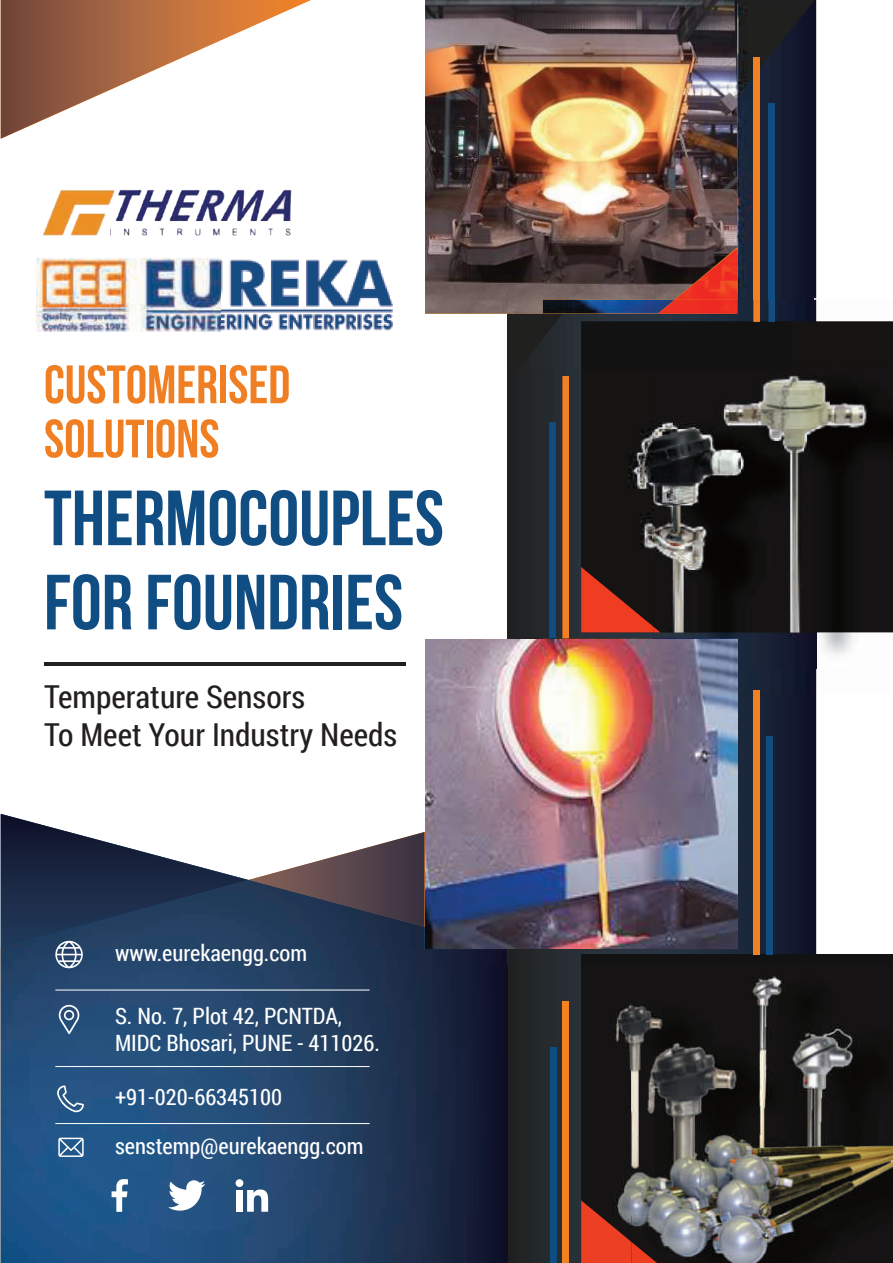
<style>
.page{position:relative;width:893px;height:1263px;background:#fff}
.page>*{position:absolute;margin:0;border:0;box-sizing:border-box;transform-origin:0 0}
.t1{font:700 78px/84.2px "Bebas Neue";color:#0f4d83}
.t2{font:54px/54.2px "Bebas Neue";color:#ef7f22}
.t3{font:31.65px/38px "Roboto Condensed";color:#231f20}
.t4{font:22.5px/27px "Roboto Condensed";color:#fff}
</style>
<div class="page">
<img style="left:812px;top:0;width:4px;height:955px">
<img style="left:508px;top:3px;width:306px;height:962px">
<div style="left:581px;top:955px;width:312px;height:308px;background:#131212"></div>
<hr style="left:44px;top:663px;width:361px;height:3px;background:#231f20">
<img style="left:518px;top:29px;width:274px;height:340px">
<img style="left:425px;top:0;width:312px;height:314px">
<div style="left:754px;top:58px;width:6px;height:264px;background:#f38021"></div>
<div style="left:769px;top:104px;width:6px;height:218px;background:#0f4d83"></div>
<div style="left:766px;top:737px;width:6px;height:218px;background:#0f4d83"></div>
<div style="left:754px;top:690px;width:6px;height:264px;background:#f38021"></div>
<img style="left:737px;top:248px;width:1px;height:52px">
<img style="left:675px;top:248px;width:62px;height:52px">
<img style="left:1px;top:814px;width:247px;height:66px">
<img style="left:248px;top:832px;width:176px;height:48px">
<img style="left:1px;top:880px;width:507px;height:383px">
<img style="left:425px;top:949px;width:83px;height:1px">
<img style="left:1px;top:0;width:216px;height:139px">
<img style="left:217px;top:0;width:93px;height:42px">
<svg style="left:55px;top:941px;width:28px;height:27px"></svg>
<svg style="left:59px;top:1005px;width:20px;height:29px"></svg>
<svg style="left:57px;top:1085px;width:27px;height:27px"></svg>
<svg style="left:58px;top:1138px;width:26px;height:19px"></svg>
<svg style="left:112px;top:1179px;width:16px;height:33px"></svg>
<svg style="left:247px;top:1189px;width:21px;height:23px"></svg>
<div style="left:236px;top:1190px;width:7px;height:22px;background:#fff"></div>
<div style="left:236px;top:1179px;width:7px;height:8px;background:#fff;border-radius:50%"></div>
<svg style="left:168px;top:1180px;width:37px;height:30px"></svg>
<img style="left:543px;top:300px;width:274px;height:394px">
<div style="left:581px;top:321px;width:312px;height:246px;background:#151413"></div>
<img style="left:543px;top:300px;width:249px;height:69px">
<div style="left:581px;top:321px;width:211px;height:48px;background:#131212"></div>
<img style="left:543px;top:300px;width:115px;height:14px">
<img style="left:754px;top:300px;width:6px;height:22px">
<img style="left:769px;top:300px;width:6px;height:22px">
<img style="left:549px;top:422px;width:7px;height:217px">
<div style="left:563px;top:376px;width:6px;height:263px;background:#f38021"></div>
<svg style="left:754px;top:690px;width:6px;height:4px"></svg>
<img style="left:658px;top:300px;width:79px;height:14px">
<img style="left:581px;top:567px;width:73px;height:65px">
<img style="left:654px;top:367px;width:239px;height:302px">
<img style="left:654px;top:638px;width:83px;height:1px">
<img style="left:654px;top:367px;width:138px;height:2px">
<svg style="left:654px;top:627px;width:6px;height:5px"></svg>
<img style="left:654px;top:639px;width:83px;height:1px">
<img style="left:475px;top:965px;width:106px;height:298px">
<img style="left:615px;top:1011px;width:17px;height:189px">
<img style="left:551px;top:1048px;width:6px;height:215px">
<div style="left:563px;top:1002px;width:6px;height:261px;background:#f38021"></div>
<img style="left:581px;top:1200px;width:51px;height:63px">
<img style="left:632px;top:976px;width:261px;height:287px">
<img style="left:632px;top:1242px;width:25px;height:21px">
<img style="left:425px;top:640px;width:312px;height:309px">
<img style="left:43px;top:189px;width:249px;height:47px">
<img style="left:37px;top:258px;width:356px;height:74px">
<h2 class="t2" style="left:44px;top:357px;width:248px">CUSTOMERISED<br>SOLUTIONS</h2>
<h1 class="t1" style="left:44px;top:475px;width:401px">THERMOCOUPLES<br>FOR FOUNDRIES</h1>
<h3 class="t3" style="left:44px;top:677px;width:355px">Temperature Sensors<br>To Meet Your Industry Needs</h3>
<p class="t4" style="left:115px;top:939px;width:194px">www.eurekaengg.com</p>
<p class="t4" style="left:115px;top:1001px;width:266px">S. No. 7, Plot 42, PCNTDA,<br>MIDC Bhosari, PUNE - 411026.</p>
<p class="t4" style="left:115px;top:1072px;width:250px;line-height:48.4px">+91-020-66345100 senstemp@eurekaengg.com</p>
</div>
